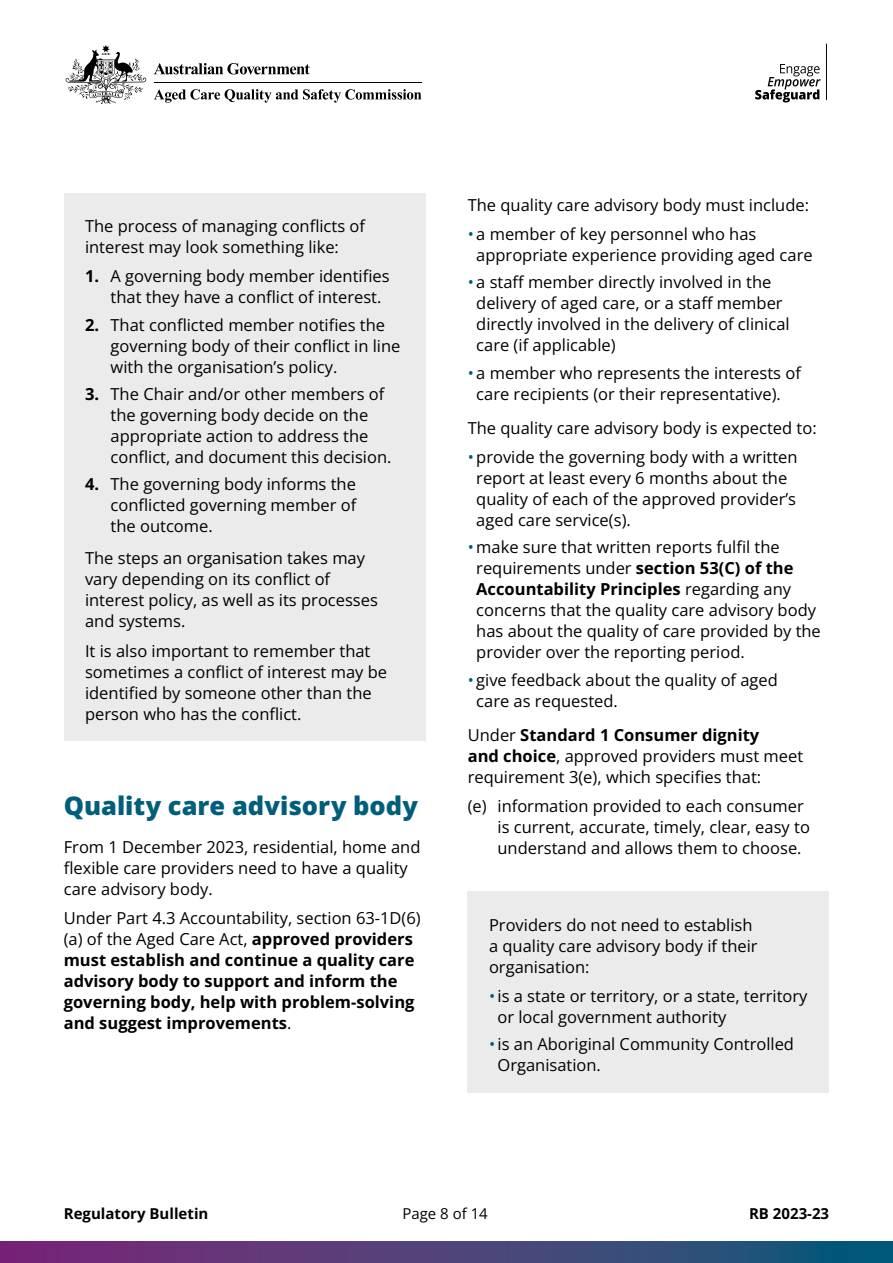
<style>
.page{position:relative;width:893px;height:1263px;background:#fff}
.page>*{position:absolute;margin:0;border:0;box-sizing:border-box;transform-origin:0 0}
.t1{font:800 25.5px "Open Sans";color:#005e7b}
.BODY_COPY{font:16.5px/21px "Open Sans";color:#000}
.BODY_COPY-2{font:700 16.5px/21px "Open Sans";color:#000}
.bullets_alpha_L1{font:16.5px/21px "Open Sans";color:#000}
.t2{font:700 15px "Open Sans";color:#000}
.t3{font:15px "Open Sans";color:#000}
.s1{font-weight:700}
.s2{font-weight:400}
.s3{color:#005e7b}
</style>
<div class="page">
<svg style="left:154px;top:89px;width:267px;height:14px"></svg>
<svg style="left:154px;top:63px;width:156px;height:11px"></svg>
<svg style="left:66px;top:45px;width:80px;height:59px"></svg>
<hr style="left:154px;top:82px;width:267px;height:1px;background:#000">
<svg style="left:755px;top:64px;width:66px;height:38px"></svg>
<hr style="left:826px;top:44px;width:1px;height:56px;background:#000">
<svg style="left:0;top:1242px;width:893px;height:21px;background:#484179"></svg>
<div style="left:64px;top:193px;width:361px;height:548px;background:#ebebec"></div>
<div style="left:468px;top:891px;width:361px;height:202px;background:#ebebec"></div>
<p class="BODY_COPY" style="left:85px;top:215px;width:281px">The process of managing conflicts of interest may look something like:</p>
<p class="BODY_COPY" style="left:111px;top:265px;width:280px;text-indent:-26px"><span class="s1">1.</span> A governing body member identifies that they have a conflict of interest.</p>
<p class="BODY_COPY" style="left:111px;top:314px;width:291px;text-indent:-26px"><span class="s1">2.</span> That conflicted member notifies the governing body of their conflict in line with the organisation’s policy.</p>
<p class="BODY_COPY" style="left:111px;top:383px;width:282px;text-indent:-26px"><span class="s1">3.</span> The Chair and/or other members of the governing body decide on the appropriate action to address the conflict, and document this decision.</p>
<p class="BODY_COPY" style="left:111px;top:473px;width:247px;text-align:justify;text-indent:-26px"><span class="s1">4.</span> The governing body informs the conflicted governing member of the outcome.</p>
<p class="BODY_COPY" style="left:85px;top:547px;width:294px">The steps an organisation takes may vary depending on its conflict of interest policy, as well as its processes and systems.</p>
<p class="BODY_COPY" style="left:85px;top:640px;width:304px">It is also important to remember that sometimes a conflict of interest may be identified by someone other than the person who has the conflict.</p>
<h2 class="t1" style="left:64px;top:788px;width:356px">Quality care advisory body</h2>
<p class="BODY_COPY" style="left:64px;top:836px;width:358px">From 1 December 2023, residential, home and flexible care providers need to have a quality care advisory body.</p>
<p class="BODY_COPY-2" style="left:64px;top:907px;width:358px"><span class="s2">Under Part 4.3 Accountability, section 63-1D(6) (a) of the Aged Care Act,</span> approved providers must establish and continue a quality care advisory body to support and inform the governing body, help with problem-solving and suggest improvements<span class="s2">.</span></p>
<p class="BODY_COPY" style="left:468px;top:194px;width:343px">The quality care advisory body must include:</p>
<p class="BODY_COPY" style="left:476px;top:223px;width:338px;text-indent:-9px"><span class="s3">•</span> a member of key personnel who has appropriate experience providing aged care</p>
<p class="BODY_COPY" style="left:476px;top:271px;width:315px;text-indent:-9px"><span class="s3">•</span> a staff member directly involved in the delivery of aged care, or a staff member directly involved in the delivery of clinical care (if applicable)</p>
<p class="BODY_COPY" style="left:476px;top:362px;width:326px;text-indent:-9px"><span class="s3">•</span> a member who represents the interests of care recipients (or their representative).</p>
<p class="BODY_COPY" style="left:468px;top:417px;width:350px">The quality care advisory body is expected to:</p>
<p class="BODY_COPY" style="left:476px;top:446px;width:323px;text-indent:-9px"><span class="s3">•</span>provide the governing body with a written report at least every 6 months about the quality of each of the approved provider’s aged care service(s).</p>
<p class="BODY_COPY" style="left:476px;top:536px;width:346px;text-indent:-9px"><span class="s3">•</span>make sure that written reports fulfil the requirements under <span class="s1">section 53(C) of the Accountability Principles</span> regarding any concerns that the quality care advisory body has about the quality of care provided by the provider over the reporting period.</p>
<p class="BODY_COPY" style="left:476px;top:669px;width:303px;text-indent:-9px"><span class="s3">•</span> give feedback about the quality of aged care as requested.</p>
<p class="BODY_COPY" style="left:468px;top:724px;width:337px">Under <span class="s1">Standard 1 Consumer dignity<br>and choice</span>, approved providers must meet requirement 3(e), which specifies that:</p>
<p class="bullets_alpha_L1" style="left:497px;top:795px;width:314px;text-indent:-30px">(e) information provided to each consumer is current, accurate, timely, clear, easy to understand and allows them to choose.</p>
<p class="BODY_COPY" style="left:489px;top:913px;width:270px">Providers do not need to establish a quality care advisory body if their organisation:</p>
<p class="BODY_COPY" style="left:497px;top:985px;width:311px;text-indent:-9px"><span class="s3">•</span>is a state or territory, or a state, territory or local government authority</p>
<p class="BODY_COPY" style="left:497px;top:1033px;width:298px;text-indent:-9px"><span class="s3">•</span>is an Aboriginal Community Controlled<br>Organisation.</p>
<p class="t2" style="left:64px;top:1204px;width:146px">Regulatory Bulletin</p>
<p class="t3" style="left:402px;top:1204px;width:87px">Page 8 of 14</p>
<p class="t2" style="left:749px;top:1204px;width:82px">RB 2023-23</p>
</div>
